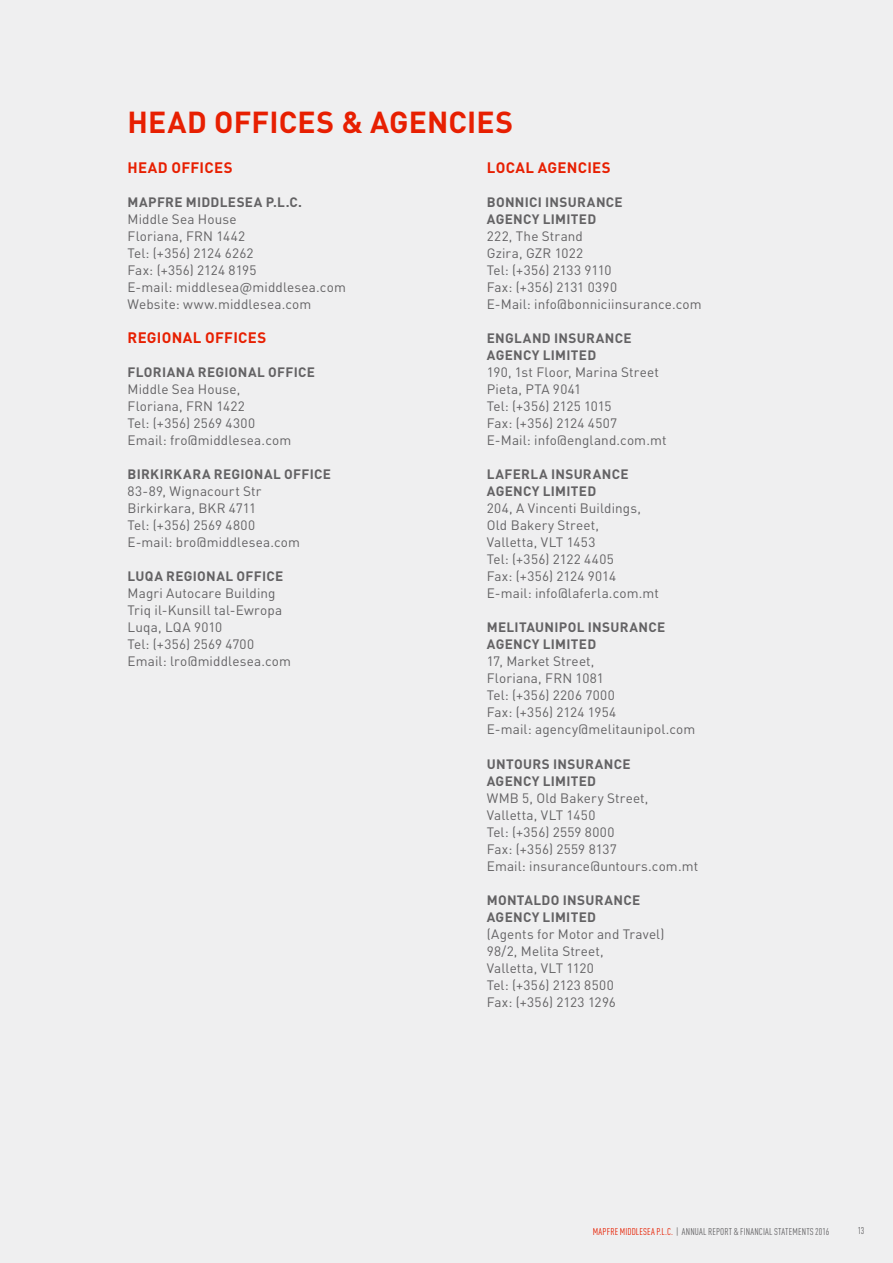
<style>
.page{position:relative;width:893px;height:1263px;background:#efeff0}
.page>*{position:absolute;margin:0;border:0;box-sizing:border-box;transform-origin:0 0}
.t1{font:700 30px "DIN Pro";letter-spacing:.025em;color:#e71f01}
.t2{font:700 15px "DIN Pro";letter-spacing:.02em;color:#e71f01}
.t3{font:13.5px/17px "DIN Pro";letter-spacing:.01em;color:#636264}
.t4{font:700 13.5px "DIN Pro";letter-spacing:.025em;color:#636264}
.t5{font:condensed 9.75px "DIN Pro";letter-spacing:.015em;color:#636264}
.s1{color:#e71f01}
</style>
<div class="page">
<h1 class="t1" style="left:128px;top:97px;width:106px">HEAD OFF</h1>
<h1 class="t1" style="left:269px;top:97px;width:245px">ICES &amp; AGENCIES</h1>
<p class="t2" style="left:128px;top:155px;width:11px">HEAD</p>
<p class="t2" style="left:171px;top:155px;width:52px">OFFICES</p>
<p class="t4" style="left:128px;top:191px;width:68px">MAPFRE MIDDLESEA</p>
<p class="t4" style="left:266px;top:191px;width:38px">P.L.C.</p>
<p class="t3" style="left:128px;top:209px;width:220px">Middle Sea House<br>Floriana, FRN 1442<br>Tel: (+356) 2124 6262<br>Fax: (+356) 2124 8195<br>E-mail: middlesea@middlesea.com<br>Website: www.middlesea.com</p>
<p class="t2" style="left:128px;top:325px;width:39px">REGIONAL</p>
<p class="t2" style="left:205px;top:325px;width:52px">OFFICES</p>
<p class="t4" style="left:128px;top:361px;width:18px">FLORIANA</p>
<p class="t4" style="left:198px;top:361px;width:36px">REGIONAL</p>
<p class="t4" style="left:268px;top:361px;width:46px">OFFICE</p>
<p class="t3" style="left:128px;top:379px;width:165px">Middle Sea House,<br>Floriana, FRN 1422<br>Tel: (+356) 2569 4300<br>Email: fro@middlesea.com</p>
<p class="t4" style="left:128px;top:463px;width:10px">BIRKIRKARA</p>
<p class="t4" style="left:214px;top:463px;width:36px">REGIONAL</p>
<p class="t4" style="left:284px;top:463px;width:46px">OFFICE</p>
<p class="t3" style="left:128px;top:482px;width:174px">83-89, Wignacourt Str<br>Birkirkara, BKR 4711<br>Tel: (+356) 2569 4800<br>E-mail: bro@middlesea.com</p>
<p class="t4" style="left:128px;top:565px;width:75px">LUQAREGIONAL</p>
<p class="t4" style="left:237px;top:565px;width:46px">OFFICE</p>
<p class="t3" style="left:128px;top:584px;width:165px">Magri Autocare Building<br>Triq il-Kunsill tal-Ewropa<br>Luqa, LQA 9010<br>Tel: (+356) 2569 4700<br>Email: lro@middlesea.com</p>
<p class="t2" style="left:487px;top:155px;width:109px">LOCAL AGENCIES</p>
<p class="t4" style="left:487px;top:191px;width:9px">BONNI</p>
<p class="t4" style="left:529px;top:191px;width:26px">CI INSURAN</p>
<p class="t4" style="left:606px;top:191px;width:17px">CE</p>
<p class="t4" style="left:487px;top:208px;width:65px">AGEN CY LIMITED</p>
<p class="t3" style="left:487px;top:226px;width:216px">222, The Strand<br>Gzira, GZR 1022<br>Tel: (+356) 2133 9110<br>Fax: (+356) 2131 0390<br>E-Mail: info@bonniciinsurance.com</p>
<p class="t4" style="left:487px;top:327px;width:38px">ENGLAND</p>
<p class="t4" style="left:554px;top:327px;width:10px">INSURAN</p>
<p class="t4" style="left:615px;top:327px;width:17px">CE</p>
<p class="t4" style="left:487px;top:344px;width:65px">AGEN CY LIMITED</p>
<p class="t3" style="left:487px;top:362px;width:181px">190, 1st Floor, Marina Street<br>Pieta, PTA 9041<br>Tel: (+356) 2125 1015<br>Fax: (+356) 2124 4507<br>E-Mail: info@england.com.mt</p>
<p class="t4" style="left:487px;top:463px;width:36px">LAFERLA</p>
<p class="t4" style="left:551px;top:463px;width:10px">INSURAN</p>
<p class="t4" style="left:612px;top:463px;width:17px">CE</p>
<p class="t4" style="left:487px;top:480px;width:65px">AGEN CY LIMITED</p>
<p class="t3" style="left:487px;top:499px;width:174px">204, A Vincenti Buildings,<br>Old Bakery Street,<br>Valletta, VLT 1453<br>Tel: (+356) 2122 4405<br>Fax: (+356) 2124 9014<br>E-mail: info@laferla.com.mt</p>
<p class="t4" style="left:487px;top:616px;width:9px">MELITAUNI</p>
<p class="t4" style="left:559px;top:616px;width:39px">POL INSURAN</p>
<p class="t4" style="left:648px;top:616px;width:17px">CE</p>
<p class="t4" style="left:487px;top:633px;width:65px">AGEN CY LIMITED</p>
<p class="t3" style="left:487px;top:652px;width:210px">17, Market Street,<br>Floriana, FRN 1081<br>Tel: (+356) 2206 7000<br>Fax: (+356) 2124 1954<br>E-mail: agency@melitaunipol.com</p>
<p class="t4" style="left:487px;top:752px;width:10px">UNTOURS</p>
<p class="t4" style="left:553px;top:752px;width:10px">INSURAN</p>
<p class="t4" style="left:614px;top:752px;width:17px">CE</p>
<p class="t4" style="left:487px;top:769px;width:65px">AGEN CY LIMITED</p>
<p class="t3" style="left:487px;top:788px;width:213px">WMB 5, Old Bakery Street,<br>Valletta, VLT 1450<br>Tel: (+356) 2559 8000<br>Fax: (+356) 2559 8137<br>Email: insurance@untours.com.mt</p>
<p class="t4" style="left:487px;top:888px;width:10px">MONTALDO</p>
<p class="t4" style="left:563px;top:888px;width:10px">INSURAN</p>
<p class="t4" style="left:623px;top:888px;width:17px">CE</p>
<p class="t4" style="left:487px;top:905px;width:65px">AGEN CY LIMITED</p>
<p class="t3" style="left:487px;top:924px;width:179px">(Agents for Motor and Travel)<br>98/2, Melita Street,<br>Valletta, VLT 1120<br>Tel: (+356) 2123 8500<br>Fax: (+356) 2123 1296</p>
<p class="t5" style="left:593px;top:1224px;width:238px"><span class="s1">MAPFRE MIDDLESEA P.L.C.</span> | ANNUAL REPORT &amp; FINANCIAL STATEMENTS 2016</p>
<p class="t5" style="left:858px;top:1224px;width:8px">13</p>
</div>
